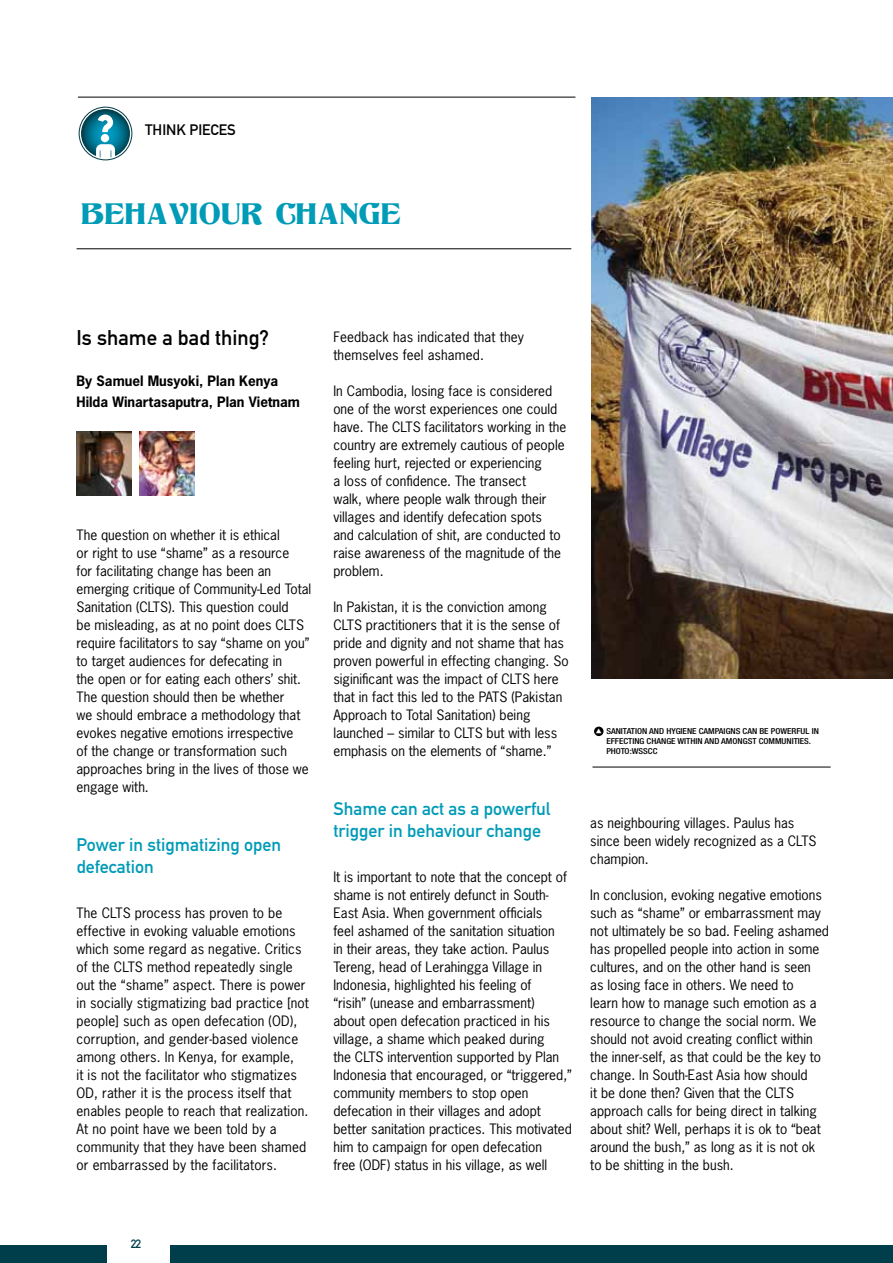
<style>
.page{position:relative;width:893px;height:1263px;background:#fff}
.page>*{position:absolute;margin:0;border:0;box-sizing:border-box;transform-origin:0 0}
.t1{font:31.5px "Titania";color:#009bb7}
.t2{font:21px "DIN Mittelschrift Std";color:#000}
.t3{font:18px/21.6px "DIN Mittelschrift Std";color:#009bb7}
.t4{font:15px "DIN Mittelschrift Std";color:#000}
.t5{font:13.5px/18px "News Gothic Std";color:#000}
.t6{font:700 13.5px/20.4px "News Gothic Std";color:#000}
.t7{font:12px "DIN Mittelschrift Std";color:#003e4b}
.t8{font:500 condensed 8.25px/9.9px "Helvetica Neue LT Std";color:#000;scale:1.1 1}
</style>
<div class="page">
<div style="left:0;top:1246px;width:106px;height:17px;background:#003e4b"></div>
<div style="left:170px;top:1246px;width:723px;height:17px;background:#003e4b"></div>
<svg style="left:81px;top:109px;width:49px;height:49px"></svg>
<div style="left:101px;top:134px;width:8px;height:8px;background:#fff;border-radius:50%"></div>
<svg style="left:98px;top:115px;width:15px;height:17px"></svg>
<svg style="left:96px;top:144px;width:19px;height:17px"></svg>
<div style="left:79px;top:107px;width:53px;height:53px;border:1px solid #003944;border-radius:50%"></div>
<hr style="left:78px;top:97px;width:497px;height:1px;background:#000">
<hr style="left:77px;top:248px;width:494px;height:1px;background:#000">
<img style="left:592px;top:98px;width:301px;height:581px">
<hr style="left:592px;top:767px;width:239px;height:1px;background:#000">
<div style="left:594px;top:727px;width:9px;height:9px;background:#000;border-radius:50%"></div>
<img style="left:77px;top:432px;width:55px;height:63px">
<img style="left:139px;top:432px;width:56px;height:64px">
<p class="t4" style="left:145px;top:121px;width:62px">Think Pieces</p>
<h1 class="t1" style="left:81px;top:196px;width:322px">BEHAVIOUR CHANGE</h1>
<h2 class="t2" style="left:77px;top:325px;width:194px">Is shame a bad thing?</h2>
<p class="t6" style="left:77px;top:371px;width:225px">By Samuel Musyoki, Plan Kenya<br>Hilda Winartasaputra, Plan Vietnam</p>
<p class="t5" style="left:77px;top:526px;width:236px">The question on whether it is ethical<br>or right to use “shame” as a resource<br>for facilitating change has been an emerging critique of Community-Led Total Sanitation (CLTS). This question could<br>be misleading, as at no point does CLTS require facilitators to say “shame on you” to target audiences for defecating in<br>the open or for eating each others’ shit.<br>The question should then be whether<br>we should embrace a methodology that evokes negative emotions irrespective<br>of the change or transformation such approaches bring in the lives of those we engage with.</p>
<h3 class="t3" style="left:77px;top:834px;width:206px">Power in stigmatizing open defecation</h3>
<p class="t5" style="left:77px;top:904px;width:234px">The CLTS process has proven to be effective in evoking valuable emotions which some regard as negative. Critics of the CLTS method repeatedly single out the “shame” aspect. There is power in socially stigmatizing bad practice [not people] such as open defecation (OD), corruption, and gender-based violence among others. In Kenya, for example,<br>it is not the facilitator who stigmatizes OD, rather it is the process itself that enables people to reach that realization.<br>At no point have we been told by a community that they have been shamed or embarrassed by the facilitators.</p>
<p class="t5" style="left:333px;top:328px;width:192px">Feedback has indicated that they themselves feel ashamed.</p>
<p class="t5" style="left:333px;top:382px;width:234px">In Cambodia, losing face is considered one of the worst experiences one could have. The CLTS facilitators working in the country are extremely cautious of people feeling hurt, rejected or experiencing<br>a loss of confidence. The transect<br>walk, where people walk through their villages and identify defecation spots<br>and calculation of shit, are conducted to raise awareness of the magnitude of the problem.</p>
<p class="t5" style="left:333px;top:598px;width:237px">In Pakistan, it is the conviction among CLTS practitioners that it is the sense of pride and dignity and not shame that has proven powerful in effecting changing. So siginificant was the impact of CLTS here that in fact this led to the PATS (Pakistan Approach to Total Sanitation) being launched – similar to CLTS but with less emphasis on the elements of “shame.”</p>
<h3 class="t3" style="left:333px;top:798px;width:218px">Shame can act as a powerful trigger in behaviour change</h3>
<p class="t5" style="left:333px;top:868px;width:240px">It is important to note that the concept of shame is not entirely defunct in South-East Asia. When government officials<br>feel ashamed of the sanitation situation<br>in their areas, they take action. Paulus Tereng, head of Lerahingga Village in Indonesia, highlighted his feeling of<br>“risih” (unease and embarrassment)<br>about open defecation practiced in his village, a shame which peaked during<br>the CLTS intervention supported by Plan Indonesia that encouraged, or “triggered,” community members to stop open defecation in their villages and adopt better sanitation practices. This motivated him to campaign for open defecation<br>free (ODF) status in his village, as well</p>
<p class="t8" style="left:606px;top:726px;width:195px">SANITATION AND HYGIENE CAM PAIGNS CAN BE POWERFUL IN<br>EFFECTING CHANGE WITHIN AND AMONGST COMMUNITIES.<br>PHOTO:WSSCC</p>
<p class="t5" style="left:590px;top:814px;width:228px">as neighbouring villages. Paulus has since been widely recognized as a CLTS champion.</p>
<p class="t5" style="left:590px;top:886px;width:240px">In conclusion, evoking negative emotions such as “shame” or embarrassment may not ultimately be so bad. Feeling ashamed has propelled people into action in some cultures, and on the other hand is seen<br>as losing face in others. We need to<br>learn how to manage such emotion as a resource to change the social norm. We should not avoid creating conflict within the inner-self, as that could be the key to change. In South-East Asia how should<br>it be done then? Given that the CLTS approach calls for being direct in talking about shit? Well, perhaps it is ok to “beat around the bush,” as long as it is not ok to be shitting in the bush.</p>
<p class="t7" style="left:131px;top:1236px;width:12px">22</p>
</div>
